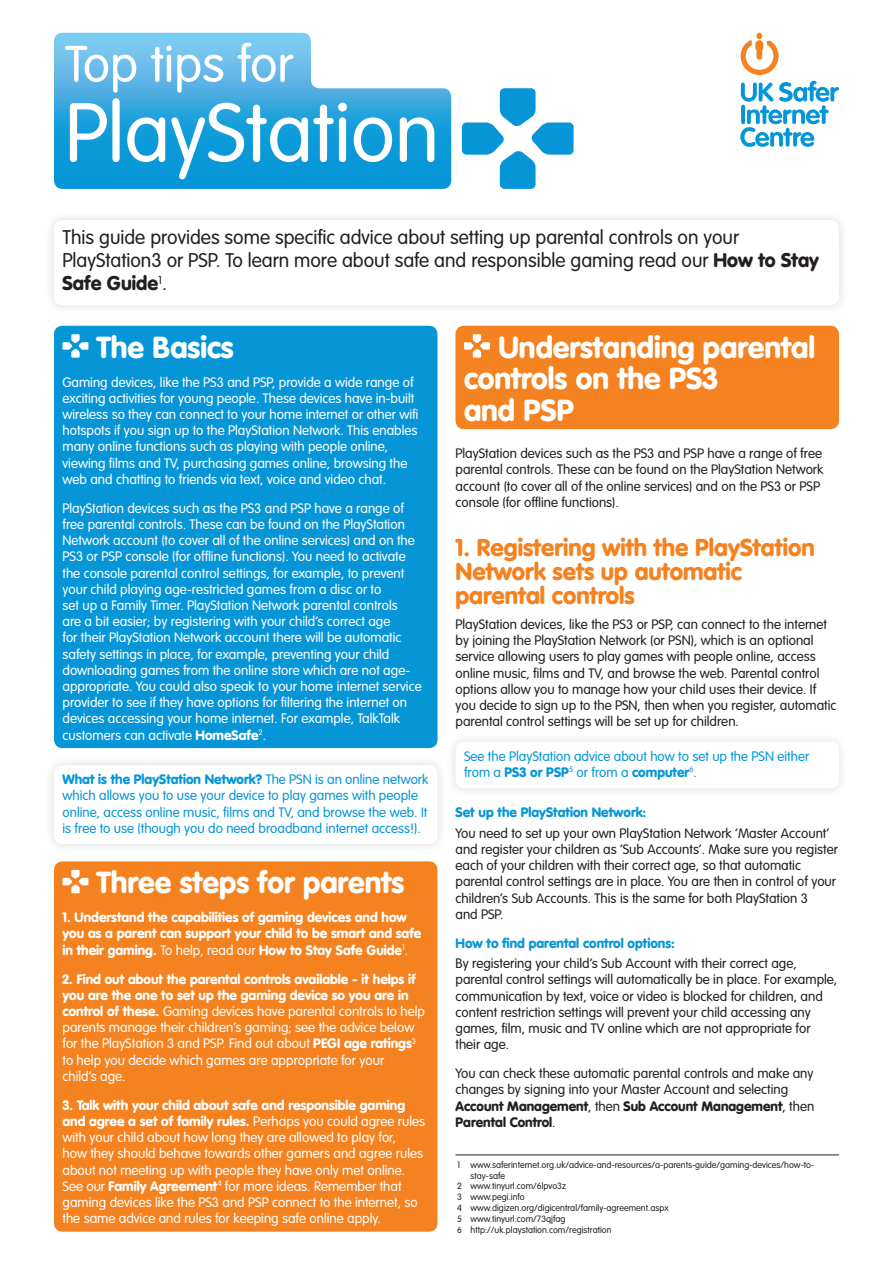
<style>
.page{position:relative;width:893px;height:1263px;background:#fff}
.page>*{position:absolute;margin:0;border:0;box-sizing:border-box;transform-origin:0 0}
.t1{font:300 82.05px "VAG Rounded Std";color:#fff}
.t2{font:300 50.4px "VAG Rounded Std";color:#fff}
.t3{font:900 30px/31.5px "VAG Rounded Std";color:#fff}
.H2_b{font:900 24px/24px "VAG Rounded Std";color:#f58220}
.Intro{font:300 19.5px/23.4px "VAG Rounded Std";color:#231f20}
.t4{font:300 13.5px/16.2px "VAG Rounded Std";color:#fff}
.Body{font:300 13.5px/16.2px "VAG Rounded Std";color:#231f20}
.t5{font:300 13.5px/16.2px "VAG Rounded Std";color:#0696d7}
.Paragraph_Style_2{font:300 13.5px/16.2px "VAG Rounded Std";color:#231f20}
.t6{font:900 13.5px/16.2px "VAG Rounded Std";color:#fff}
.t7{font:900 13.5px "VAG Rounded Std";color:#0696d7}
.Footnote_top{font:300 9px "VAG Rounded Std";color:#231f20}
.s1{font-weight:900}
.s2{font-weight:300}
</style>
<div class="page">
<svg style="left:462px;top:88px;width:112px;height:101px"></svg>
<svg style="left:54px;top:33px;width:397px;height:156px;background:#49b1e2"></svg>
<div style="left:44px;top:210px;width:805px;height:105px;background:#f9f9f9"></div>
<div style="left:54px;top:220px;width:785px;height:85px;background:#fff;border-radius:9px"></div>
<svg style="left:740px;top:81px;width:99px;height:66px"></svg>
<svg style="left:740px;top:33px;width:38px;height:42px"></svg>
<div style="left:54px;top:326px;width:383px;height:422px;background:#0696d7;border-radius:9px"></div>
<svg style="left:63px;top:334px;width:25px;height:24px"></svg>
<div style="left:44px;top:756px;width:403px;height:98px;background:#f8f8f8"></div>
<div style="left:54px;top:765px;width:383px;height:79px;background:#fff;border-radius:9px"></div>
<div style="left:54px;top:861px;width:383px;height:371px;background:#f58220;border-radius:9px"></div>
<svg style="left:63px;top:870px;width:25px;height:23px"></svg>
<div style="left:455px;top:326px;width:384px;height:103px;background:#f58220;border-radius:9px"></div>
<svg style="left:464px;top:334px;width:26px;height:24px"></svg>
<div style="left:446px;top:732px;width:403px;height:66px;background:#f8f8f8"></div>
<div style="left:455px;top:742px;width:384px;height:46px;background:#fff;border-radius:9px"></div>
<hr style="left:455px;top:1155px;width:384px;height:1px;background:#231f20">
<h1 class="t2" style="left:65px;top:35px;width:230px">Top tips for</h1>
<h1 class="t1" style="left:65px;top:86px;width:376px">PlayStation</h1>
<p class="Intro" style="left:63px;top:226px;width:758px">This guide provides some specific advice about setting up parental controls on your<br>PlayStation3 or PSP. To learn more about safe and responsible gaming read our <span class="s1">How to Stay<br>Safe Guide</span><sup>1</sup>.</p>
<p class="t3" style="left:97px;top:332px;width:138px">The Basics</p>
<p class="t4" style="left:63px;top:374px;width:357px">Gaming devices, like the PS3 and PSP, provide a wide range of exciting activities for young people. These devices have in-built wireless so they can connect to your home internet or other wifi hotspots if you sign up to the PlayStation Network. This enables many online functions such as playing with people online, viewing films and TV, purchasing games online, browsing the web and chatting to friends via text, voice and video chat.</p>
<p class="t4" style="left:63px;top:500px;width:361px">PlayStation devices such as the PS3 and PSP have a range of free parental controls. These can be found on the PlayStation Network account (to cover all of the online services) and on the PS3 or PSP console (for offline functions). You need to activate the console parental control settings, for example, to prevent your child playing age-restricted games from a disc or to<br>set up a Family Timer. PlayStation Network parental controls<br>are a bit easier; by registering with your child’s correct age<br>for their PlayStation Network account there will be automatic safety settings in place, for example, preventing your child downloading games from the online store which are not age&shy;appropriate. You could also speak to your home internet service provider to see if they have options for filtering the internet on devices accessing your home internet. For example, TalkTalk customers can activate <span class="s1">HomeSafe</span><sup>2</sup>.</p>
<p class="t5" style="left:63px;top:772px;width:367px"><span class="s1">What is the PlayStation Network?</span> The PSN is an online network which allows you to use your device to play games with people online, access online music, films and TV, and browse the web. It is free to use (though you do need broadband internet access!).</p>
<p class="t3" style="left:97px;top:868px;width:309px">Three steps for parents</p>
<p class="t6" style="left:63px;top:910px;width:360px">1. Understand the capabilities of gaming devices and how you as a parent can support your child to be smart and safe in their gaming. <span class="s2">To help, read our</span> How to Stay Safe Guide<sup>1</sup><span class="s2">.</span></p>
<p class="t4" style="left:63px;top:971px;width:364px"><span class="s1">2. Find out about the parental controls available - it helps if you are the one to set up the gaming device so you are in control of these.</span> Gaming devices have parental controls to help parents manage their children’s gaming; see the advice below for the PlayStation 3 and PSP. Find out about <span class="s1">PEGI age ratings</span><sup>3 </sup>to help you decide which games are appropriate for your<br>child’s age.</p>
<p class="t4" style="left:63px;top:1097px;width:364px"><span class="s1">3. Talk with your child about safe and responsible gaming and agree a set of family rules.</span> Perhaps you could agree rules with your child about how long they are allowed to play for,<br>how they should behave towards other gamers and agree rules about not meeting up with people they have only met online.<br>See our <span class="s1">Family Agreement</span><sup>4</sup> for more ideas. Remember that gaming devices like the PS3 and PSP connect to the internet, so the same advice and rules for keeping safe online apply.</p>
<p class="t3" style="left:464px;top:332px;width:353px;text-indent:34px">Understanding parental controls on the PS3<br>and PSP</p>
<p class="Paragraph_Style_2" style="left:455px;top:446px;width:369px">PlayStation devices such as the PS3 and PSP have a range of free parental controls. These can be found on the PlayStation Network account (to cover all of the online services) and on the PS3 or PSP console (for offline functions).</p>
<p class="H2_b" style="left:455px;top:536px;width:361px">1. Registering with the PlayStation<br>Network sets up automatic parental controls</p>
<p class="Body" style="left:455px;top:617px;width:382px">PlayStation devices, like the PS3 or PSP, can connect to the internet by joining the PlayStation Network (or PSN), which is an optional service allowing users to play games with people online, access online music, films and TV, and browse the web. Parental control options allow you to manage how your child uses their device. If you decide to sign up to the PSN, then when you register, automatic parental control settings will be set up for children.</p>
<p class="t5" style="left:464px;top:748px;width:347px">See the PlayStation advice about how to set up the PSN either from a <span class="s1">PS3 or PSP</span><sup>5</sup> or from a <span class="s1">computer</span><sup>6</sup>.</p>
<h6 class="t7" style="left:455px;top:804px;width:192px">Set up the PlayStation Network:</h6>
<p class="Body" style="left:455px;top:825px;width:384px">You need to set up your own PlayStation Network ‘Master Account’ and register your children as ‘Sub Accounts’. Make sure you register each of your children with their correct age, so that automatic parental control settings are in place. You are then in control of your children’s Sub Accounts. This is the same for both PlayStation 3<br>and PSP.</p>
<h6 class="t7" style="left:455px;top:935px;width:221px">How to find parental control options:</h6>
<p class="Body" style="left:455px;top:956px;width:383px">By registering your child’s Sub Account with their correct age, parental control settings will automatically be in place. For example, communication by text, voice or video is blocked for children, and content restriction settings will prevent your child accessing any games, film, music and TV online which are not appropriate for their age.</p>
<p class="Body" style="left:455px;top:1066px;width:360px">You can check these automatic parental controls and make any changes by signing into your Master Account and selecting <span class="s1">Account Management</span>, then <span class="s1">Sub Account Management</span>, then <span class="s1">Parental Control</span>.</p>
<p class="Footnote_top" style="left:457px;top:1159px;width:359px">1 www.saferinternet.org.uk/advice-and-resources/a-parents-guide/gaming-devices/how-to-</p>
<p class="Footnote_top" style="left:470px;top:1170px;width:36px">stay-safe</p>
<p class="Footnote_top" style="left:457px;top:1181px;width:111px">2 www.tinyurl.com/6lpvo3z</p>
<p class="Footnote_top" style="left:457px;top:1192px;width:69px">3 www.pegi.info</p>
<p class="Footnote_top" style="left:457px;top:1203px;width:213px">4 www.digizen.org/digicentral/family-agreement.aspx</p>
<p class="Footnote_top" style="left:457px;top:1213px;width:110px">5 www.tinyurl.com/73qjfag</p>
<p class="Footnote_top" style="left:457px;top:1224px;width:156px">6 http://uk.playstation.com/registration</p>
</div>
